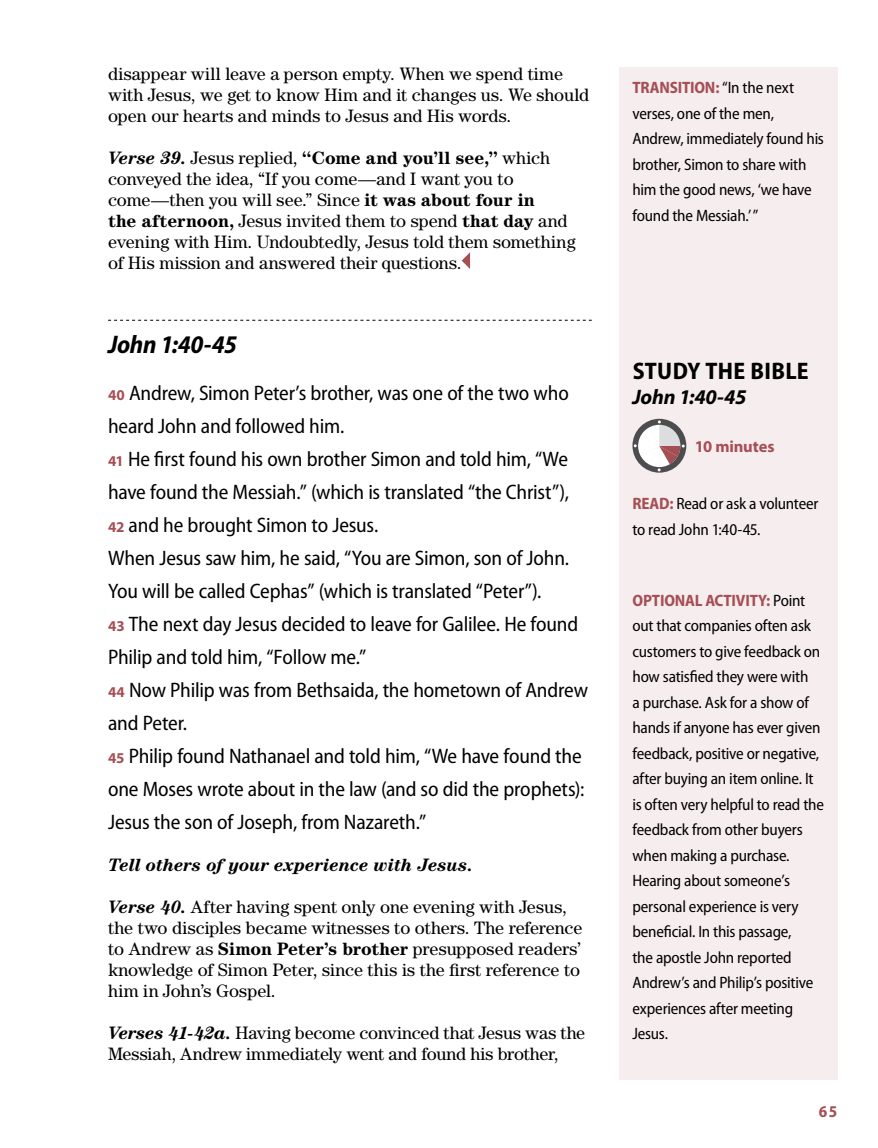
<style>
.page{position:relative;width:878px;height:1148px;background:#fff}
.page>*{position:absolute;margin:0;border:0;box-sizing:border-box;transform-origin:0 0}
.t1{font:italic 700 semi-condensed 25.5px "Myriad Pro";letter-spacing:-.01em;color:#000}
.t2{font:700 semi-condensed 24px "Myriad Pro";letter-spacing:.015em;color:#000}
.t3{font:semi-condensed 21px/33px "Myriad Pro";letter-spacing:-.01em;color:#000}
.t4{font:italic 700 21px "Myriad Pro";letter-spacing:-.01em;color:#000}
.t5{font:18px/21px "Century Std";color:#000}
.t6{font:italic 700 18px "Century Std";letter-spacing:-.01em;color:#000}
.t7{font:semi-condensed 16.5px/25.5px "Myriad Pro";letter-spacing:-.015em;color:#000}
.t8{font:700 16.5px "Myriad Pro";letter-spacing:-.01em;color:#a54f55}
.t9{font:700 semi-condensed 16.5px "Myriad Pro";color:#a54f55}
.s1{font-weight:700;font-style:italic}
.s2{font-weight:700}
.s3{font-weight:700;font-stretch:normal;font-size:15px;color:#a54f55}
.s4{font-weight:700;color:#a54f55}
</style>
<div class="page">
<svg style="left:108px;top:320px;width:484px;height:1px"></svg>
<svg style="left:461px;top:252px;width:9px;height:17px"></svg>
<div style="left:619px;top:68px;width:218px;height:1012px;background:#f6edee"></div>
<svg style="left:632px;top:419px;width:54px;height:53px"></svg>
<p class="t5" style="left:108px;top:63px;width:482px">disappear will leave a person empty. When we spend time with Jesus, we get to know Him and it changes us. We should open our hearts and minds to Jesus and His words.</p>
<p class="t5" style="left:108px;top:147px;width:469px"><span class="s1">Verse 39.</span> Jesus replied, <span class="s2">“Come and you’ll see,”</span> which conveyed the idea, “If you come—and I want you to come—then you will see.” Since <span class="s2">it was about four in<br>the afternoon,</span> Jesus invited them to spend <span class="s2">that day</span> and evening with Him. Undoubtedly, Jesus told them something of His mission and answered their questions.</p>
<h1 class="t1" style="left:108px;top:330px;width:131px">John 1:40-45</h1>
<p class="t3" style="left:108px;top:376px;width:481px"><span class="s3">40</span> Andrew, Simon Peter’s brother, was one of the two who heard John and followed him.<br><span class="s3">41</span> He first found his own brother Simon and told him, “We have found the Messiah.” (which is translated “the Christ”), <span class="s3">42</span> and he brought Simon to Jesus.<br>When Jesus saw him, he said, “You are Simon, son of John.<br>You will be called Cephas” (which is translated “Peter”).<br><span class="s3">43</span> The next day Jesus decided to leave for Galilee. He found Philip and told him, “Follow me.”<br><span class="s3">44</span> Now Philip was from Bethsaida, the hometown of Andrew and Peter.<br><span class="s3">45</span> Philip found Nathanael and told him, “We have found the one Moses wrote about in the law (and so did the prophets):<br>Jesus the son of Joseph, from Nazareth.”</p>
<p class="t6" style="left:108px;top:854px;width:366px">Tell others of your experience with Jesus.</p>
<p class="t5" style="left:108px;top:895px;width:476px"><span class="s1">Verse 40.</span> After having spent only one evening with Jesus, the two disciples became witnesses to others. The reference to Andrew as <span class="s2">Simon Peter’s brother</span> presupposed readers’ knowledge of Simon Peter, since this is the first reference to him in John’s Gospel.</p>
<p class="t5" style="left:108px;top:1021px;width:478px"><span class="s1">Verses 41-42a.</span> Having become convinced that Jesus was the<br>Messiah, Andrew immediately went and found his brother,</p>
<p class="t7" style="left:632px;top:75px;width:193px"><span class="s4">TRANSITION:</span> “In the next verses, one of the men,<br>Andrew, immediately found his brother, Simon to share with him the good news, ‘we have found the Messiah.’”</p>
<h2 class="t2" style="left:632px;top:357px;width:177px">STUDY THE BIBLE</h2>
<p class="t4" style="left:632px;top:386px;width:116px">John 1:40-45</p>
<p class="t8" style="left:695px;top:437px;width:81px">10 minutes</p>
<p class="t7" style="left:632px;top:491px;width:187px"><span class="s4">READ:</span> Read or ask a volunteer to read John 1:40-45.</p>
<p class="t7" style="left:632px;top:588px;width:193px"><span class="s4">OPTIONAL ACTIVITY:</span> Point out that companies often ask customers to give feedback on how satisfied they were with<br>a purchase. Ask for a show of hands if anyone has ever given feedback, positive or negative, after buying an item online. It is often very helpful to read the feedback from other buyers when making a purchase.<br>Hearing about someone’s personal experience is very beneficial. In this passage,<br>the apostle John reported<br>Andrew’s and Philip’s positive experiences after meeting<br>Jesus.</p>
<p class="t9" style="left:818px;top:1102px;width:20px">65</p>
</div>
